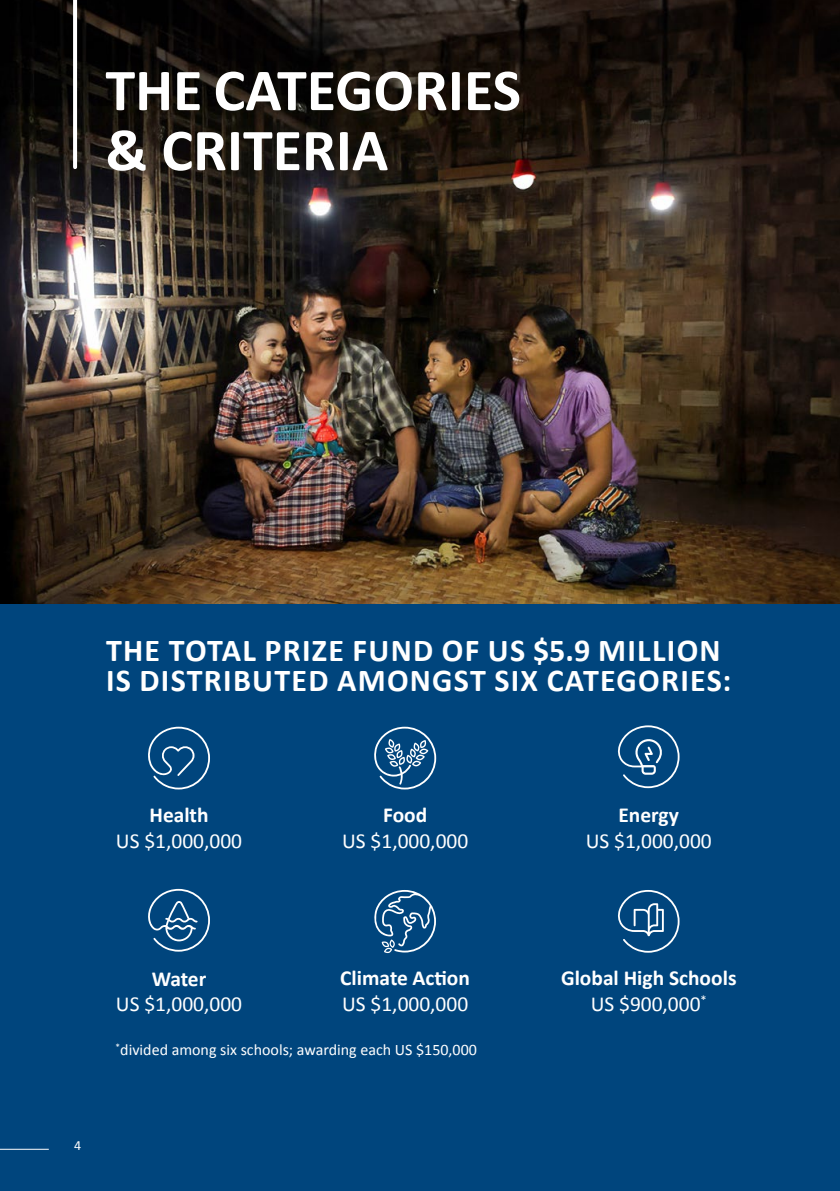
<style>
.page{position:relative;width:840px;height:1191px;background:#fff}
.page>*{position:absolute;margin:0;border:0;box-sizing:border-box;transform-origin:0 0}
.t1{font:700 60px/60px "Calibri";color:#fff}
.t2{font:700 32px/31px "Calibri";letter-spacing:.04em;color:#fff}
.t3{font:700 21.4px/25.8px "Calibri";color:#fff;text-align:center}
.t4{font:21.4px "Calibri";color:#fff}
.t5{font:16px "Calibri";color:#fff}
.t6{font:14px "Calibri";color:#fff}
.s1{font-weight:400}
</style>
<div class="page">
<div style="left:0;top:0;width:839px;height:1191px;background:#00457d"></div>
<hr style="left:0;top:1149px;width:49px;height:1px;background:#fff">
<img style="left:0;top:0;width:839px;height:603px">
<svg style="left:73px;top:0;width:4px;height:167px"></svg>
<svg style="left:148px;top:726px;width:62px;height:63px"></svg>
<svg style="left:148px;top:889px;width:62px;height:62px"></svg>
<svg style="left:617px;top:725px;width:62px;height:63px"></svg>
<svg style="left:618px;top:890px;width:61px;height:62px"></svg>
<svg style="left:374px;top:726px;width:62px;height:63px"></svg>
<svg style="left:374px;top:890px;width:62px;height:63px"></svg>
<h1 class="t1" style="left:105px;top:58px;width:417px">THE CATEGORIES &amp; CRITERIA</h1>
<p class="t2" style="left:106px;top:633px;width:626px">THE TOTAL PRIZE FUND OF US $5.9 MILLION<br>IS DISTRIBUTED AMONGST SIX CATEGORIES:</p>
<p class="t3" style="left:149px;top:801px;width:61px">Health</p>
<p class="t4" style="left:116px;top:826px;width:128px">US $1,000,000</p>
<p class="t3" style="left:383px;top:801px;width:46px">Food</p>
<p class="t4" style="left:342px;top:826px;width:128px">US $1,000,000</p>
<p class="t3" style="left:618px;top:801px;width:62px">Energy</p>
<p class="t4" style="left:585px;top:826px;width:128px">US $1,000,000</p>
<p class="t6" style="left:74px;top:1136px;width:9px">4</p>
<p class="t3" style="left:340px;top:964px;width:131px">Climate Action</p>
<p class="t4" style="left:342px;top:989px;width:128px">US $1,000,000</p>
<p class="t5" style="left:116px;top:1039px;width:362px"><sup>*</sup>divided among six schools; awarding each US $150,000</p>
<p class="t3" style="left:152px;top:964px;width:56px">Water</p>
<p class="t4" style="left:116px;top:989px;width:128px">US $1,000,000</p>
<p class="t3" style="left:560px;top:964px;width:177px">Global High Schools<br><span class="s1">US $900,000</span><sup>*</sup></p>
</div>
